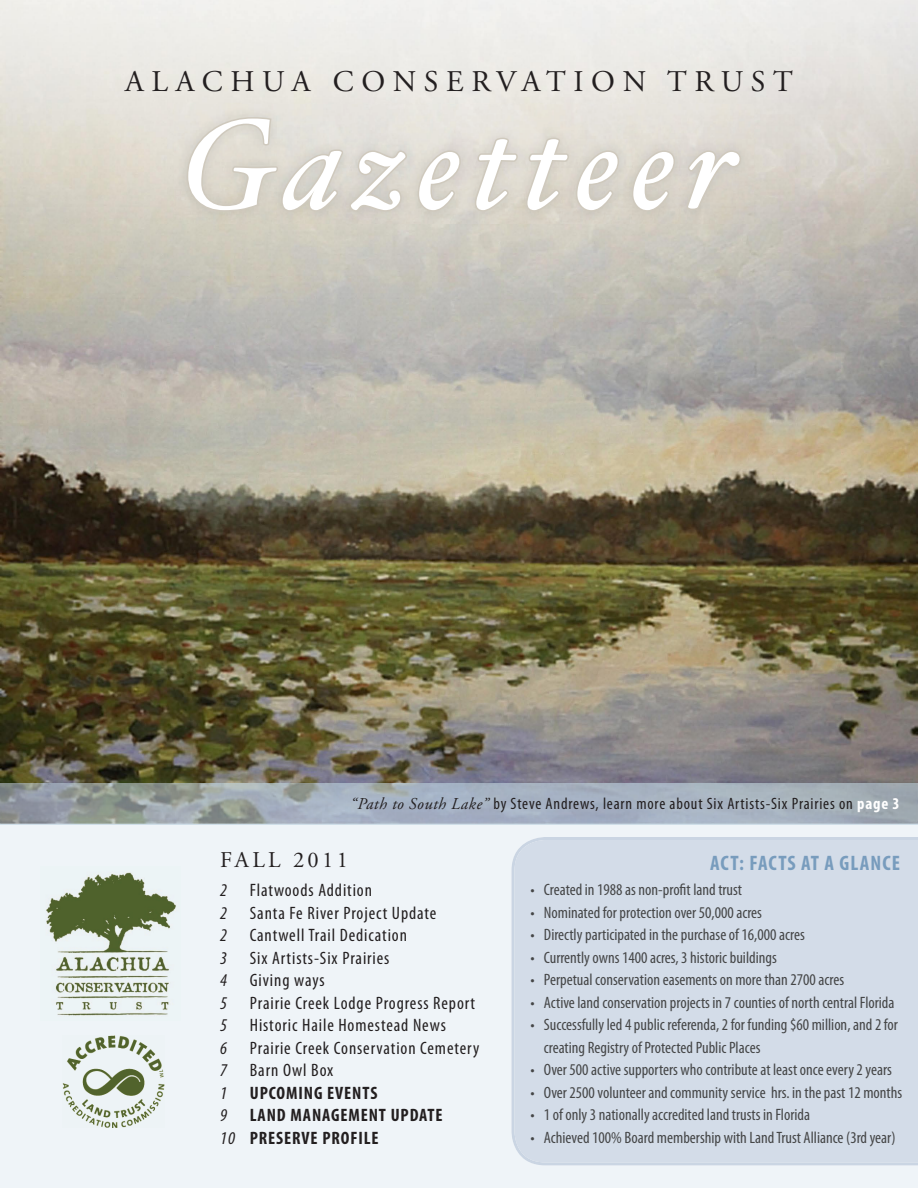
<style>
.page{position:relative;width:918px;height:1188px;background:#fff}
.page>*{position:absolute;margin:0;border:0;box-sizing:border-box;transform-origin:0 0}
.t1{font:italic 126px "Hoefler Text";letter-spacing:.09em;color:#fff}
.t2{font:30px "Adobe Garamond Pro";letter-spacing:.255em;color:#231f20}
.t3{font:22.5px "Adobe Garamond Pro";letter-spacing:.15em;color:#231f20}
.t4{font:700 condensed 21px "Myriad Pro";letter-spacing:.05em;color:#789cbd}
.t5{font:condensed 18px/22.5px "Myriad Pro";letter-spacing:.05em;color:#231f20}
.t6{font:700 condensed 18px/22.5px "Myriad Pro";letter-spacing:.05em;color:#231f20}
.t7{font:italic condensed 18px/22.5px "Myriad Pro";color:#231f20}
.t8{font:condensed 16.5px/22.5px "Myriad Pro";color:#454647}
.t9{font:condensed 16.5px "Myriad Pro";letter-spacing:.05em;color:#231f20}
.s1{font-family:"Adobe Garamond Pro";font-style:italic;font-stretch:normal}
.s2{font-weight:700;color:#fff}
</style>
<div class="page">
<div style="left:0;top:825px;width:918px;height:363px;background:#eff4f8"></div>
<img style="left:0;top:0;width:918px;height:784px">
<img style="left:174px;top:105px;width:579px;height:119px">
<svg style="left:187px;top:117px;width:156px;height:95px;background:#d8d4ca"></svg>
<svg style="left:349px;top:150px;width:58px;height:62px;background:#d3cfc6"></svg>
<svg style="left:418px;top:150px;width:43px;height:62px;background:#d4cfc6"></svg>
<svg style="left:475px;top:138px;width:43px;height:74px;background:#d7d2c8"></svg>
<svg style="left:526px;top:138px;width:43px;height:74px;background:#d6d0c5"></svg>
<svg style="left:576px;top:150px;width:43px;height:62px;background:#d2cdc3"></svg>
<svg style="left:632px;top:150px;width:43px;height:62px;background:#d2cdc2"></svg>
<svg style="left:687px;top:150px;width:54px;height:60px;background:#d1ccc2"></svg>
<img style="left:41px;top:867px;width:140px;height:154px">
<img style="left:63px;top:1035px;width:101px;height:93px">
<hr style="left:0;top:824px;width:918px;height:1px;background:#cfdee8">
<img style="left:0;top:784px;width:918px;height:40px">
<div style="left:511px;top:837px;width:407px;height:328px;background:#d3dce8"></div>
<h2 class="t2" style="left:125px;top:63px;width:669px">ALACHUA CONSERVATION TRUST</h2>
<h1 class="t1" style="left:181px;top:90px;width:557px">Gazetteer</h1>
<p class="t9" style="left:351px;top:793px;width:551px"><span class="s1">“Path to South Lake”</span> by Steve Andrews, learn more about Six Artists-Six Prairies on <span class="s2">page 3</span></p>
<h3 class="t3" style="left:220px;top:846px;width:129px">FALL 2011</h3>
<p class="t5" style="left:250px;top:879px;width:231px">Flatwoods Addition<br>Santa Fe River Project Update<br>Cantwell Trail Dedication<br>Six Artists-Six Prairies<br>Giving ways<br>Prairie Creek Lodge Progress Report<br>Historic Haile Homestead News<br>Prairie Creek Conservation Cemetery<br>Barn Owl Box</p>
<p class="t6" style="left:250px;top:1081px;width:194px">UPCOMING EVENTS<br>LAND MANAGEMENT UPDATE<br>PRESERVE PROFILE</p>
<p class="t7" style="left:220px;top:879px;width:16px">2<br>2<br>2<br>3<br>4<br>5<br>5<br>6<br>7<br>1<br>9<br>10</p>
<p class="t4" style="left:710px;top:850px;width:191px">ACT: FACTS AT A GLANCE</p>
<p class="t8" style="left:530px;top:878px;width:213px">• Created in 1988 as non-profit land trust</p>
<p class="t8" style="left:530px;top:901px;width:233px">• Nominated for protection over 50,000 acres</p>
<p class="t8" style="left:530px;top:923px;width:276px">• Directly participated in the purchase of 16,000 acres</p>
<p class="t8" style="left:530px;top:946px;width:248px">• Currently owns 1400 acres, 3 historic buildings</p>
<p class="t8" style="left:530px;top:968px;width:315px">• Perpetual conservation easements on more than 2700 acres</p>
<p class="t8" style="left:530px;top:991px;width:366px">• Active land conservation projects in 7 counties of north central Florida</p>
<p class="t8" style="left:544px;top:1013px;width:356px;text-indent:-13px">• Successfully led 4 public referenda, 2 for funding $60 million, and 2 for creating Registry of Protected Public Places</p>
<p class="t8" style="left:530px;top:1058px;width:363px">• Over 500 active supporters who contribute at least once every 2 years</p>
<p class="t8" style="left:530px;top:1081px;width:373px">• Over 2500 volunteer and community service hrs. in the past 12 months</p>
<p class="t8" style="left:530px;top:1103px;width:281px">• 1 of only 3 nationally accredited land trusts in Florida</p>
<p class="t8" style="left:530px;top:1126px;width:367px">• Achieved 100% Board membership with Land Trust Alliance (3rd year)</p>
</div>
